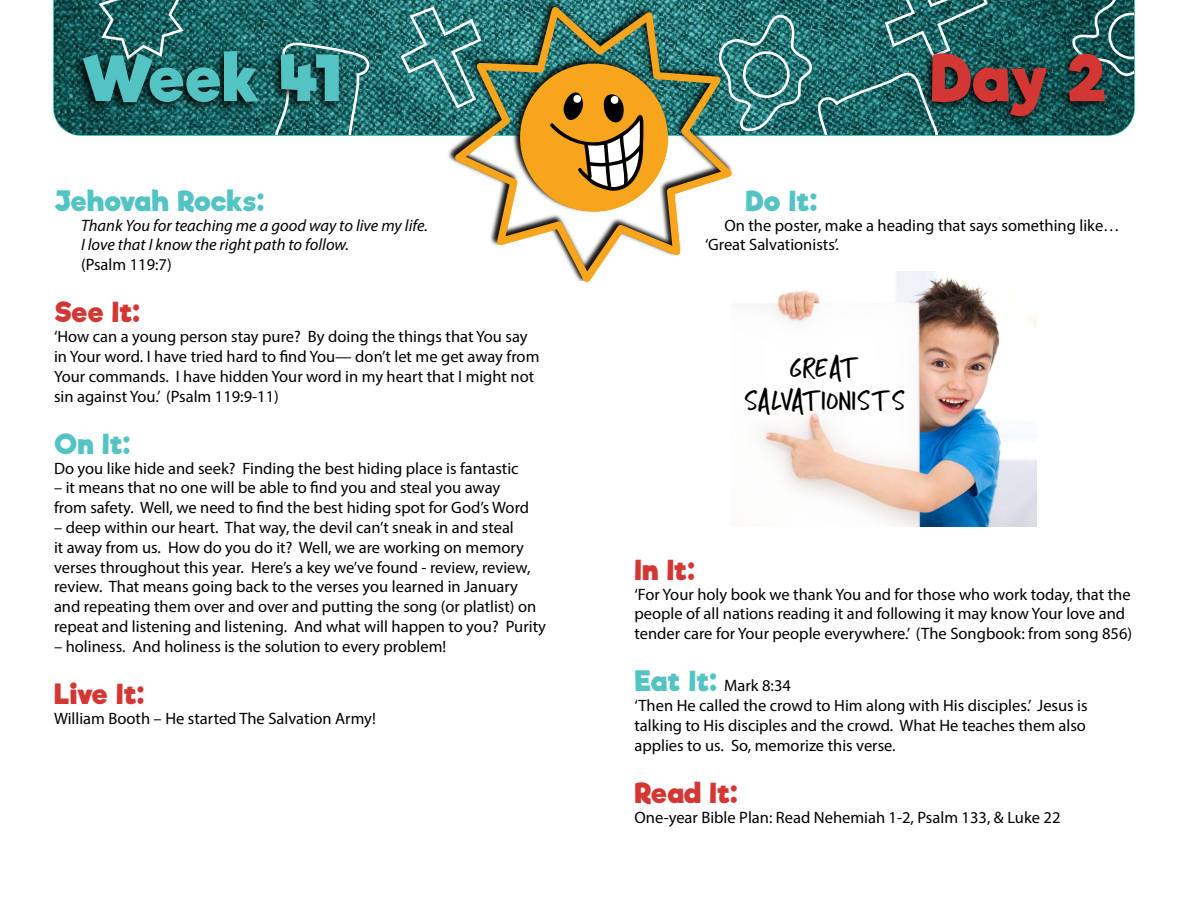
<style>
.page{position:relative;width:1188px;height:918px;background:#fff}
.page>*{position:absolute;margin:0;border:0;box-sizing:border-box;transform-origin:0 0}
.t1{font:700 61.5px "Riffic";letter-spacing:-.04em;color:#54c3c4}
.t2{font:700 61.5px "Riffic";color:#d33733}
.t3{font:700 27px "Riffic";letter-spacing:-.01em;color:#d33733}
.t4{font:700 27px "Riffic";letter-spacing:-.015em;color:#54c3c4}
.t5{font:27px/32.4px "Intruding Cat";color:#000;text-align:center}
.t6{font:16.5px/19.8px "Myriad Pro";color:#000}
.t7{font:italic 16.5px/19.8px "Myriad Pro";color:#000}
.s1{font-style:normal}
.s2{font-family:"Riffic";font-weight:700;font-size:27px;color:#54c3c4}
</style>
<div class="page">
<img style="left:54px;top:0;width:1080px;height:135px">
<svg style="left:99px;top:0;width:85px;height:47px;background:#2e6f6e"></svg>
<svg style="left:275px;top:43px;width:95px;height:92px;background:#367a7a"></svg>
<svg style="left:401px;top:7px;width:44px;height:102px;background:#3f8686"></svg>
<svg style="left:735px;top:0;width:253px;height:135px;background:#317777"></svg>
<svg style="left:1072px;top:0;width:62px;height:76px;background:#2f6666"></svg>
<img style="left:445px;top:0;width:290px;height:176px">
<svg style="left:455px;top:7px;width:277px;height:274px"></svg>
<svg style="left:549px;top:79px;width:95px;height:114px;background:#c6923a"></svg>
<div style="left:72px;top:47px;width:272px;height:67px;background:#000;opacity:.95"></div>
<div style="left:921px;top:48px;width:189px;height:80px;background:#000;opacity:.95"></div>
<img style="left:761px;top:271px;width:276px;height:255px">
<p class="t1" style="left:81px;top:40px;width:261px">Week 41</p>
<p class="t2" style="left:930px;top:40px;width:178px">Day 2</p>
<p class="t4" style="left:54px;top:184px;width:212px">Jehovah Rocks:</p>
<p class="t7" style="left:81px;top:215px;width:348px">Thank You for teaching me a good way to live my life.<br>I love that I know the right path to follow.<br><span class="s1">(Psalm 119:7)</span></p>
<p class="t3" style="left:54px;top:296px;width:88px">See It:</p>
<p class="t6" style="left:54px;top:326px;width:487px">‘How can a young person stay pure? By doing the things that You say in Your word. I have tried hard to find You— don’t let me get away from Your commands. I have hidden Your word in my heart that I might not sin against You.’ (Psalm 119:9-11)</p>
<p class="t4" style="left:54px;top:427px;width:78px">On It:</p>
<p class="t6" style="left:54px;top:458px;width:466px">Do you like hide and seek? Finding the best hiding place is fantastic</p>
<p class="t6" style="left:54px;top:478px;width:477px">– it means that no one will be able to find you and steal you away from safety. Well, we need to find the best hiding spot for God’s Word</p>
<p class="t6" style="left:54px;top:517px;width:494px">– deep within our heart. That way, the devil can’t sneak in and steal<br>it away from us. How do you do it? Well, we are working on memory verses throughout this year. Here’s a key we’ve found - review, review, review. That means going back to the verses you learned in January and repeating them over and over and putting the song (or platlist) on repeat and listening and listening. And what will happen to you? Purity</p>
<p class="t6" style="left:54px;top:636px;width:394px">– holiness. And holiness is the solution to every problem!</p>
<p class="t3" style="left:54px;top:677px;width:92px">Live It:</p>
<p class="t6" style="left:54px;top:708px;width:323px">William Booth – He started The Salvation Army!</p>
<p class="t4" style="left:746px;top:184px;width:73px">Do It:</p>
<p class="t6" style="left:705px;top:215px;width:416px;text-indent:20px">On the poster, make a heading that says something like… ‘Great Salvationists’.</p>
<p class="t5" style="left:744px;top:353px;width:163px">GREAT<br>SALVATIONISTS</p>
<p class="t3" style="left:634px;top:553px;width:62px">In It:</p>
<p class="t6" style="left:634px;top:584px;width:499px">‘For Your holy book we thank You and for those who work today, that the people of all nations reading it and following it may know Your love and tender care for Your people everywhere.’ (The Songbook: from song 856)</p>
<p class="t6" style="left:634px;top:676px;width:158px"><span class="s2">Eat It:</span> Mark 8:34</p>
<p class="t6" style="left:634px;top:695px;width:455px;text-align:justify">‘Then He called the crowd to Him along with His disciples.’ Jesus is talking to His disciples and the crowd. What He teaches them also applies to us. So, memorize this verse.</p>
<p class="t3" style="left:634px;top:776px;width:105px">Read It:</p>
<p class="t6" style="left:634px;top:807px;width:427px">One-year Bible Plan: Read Nehemiah 1-2, Psalm 133, &amp; Luke 22</p>
</div>
